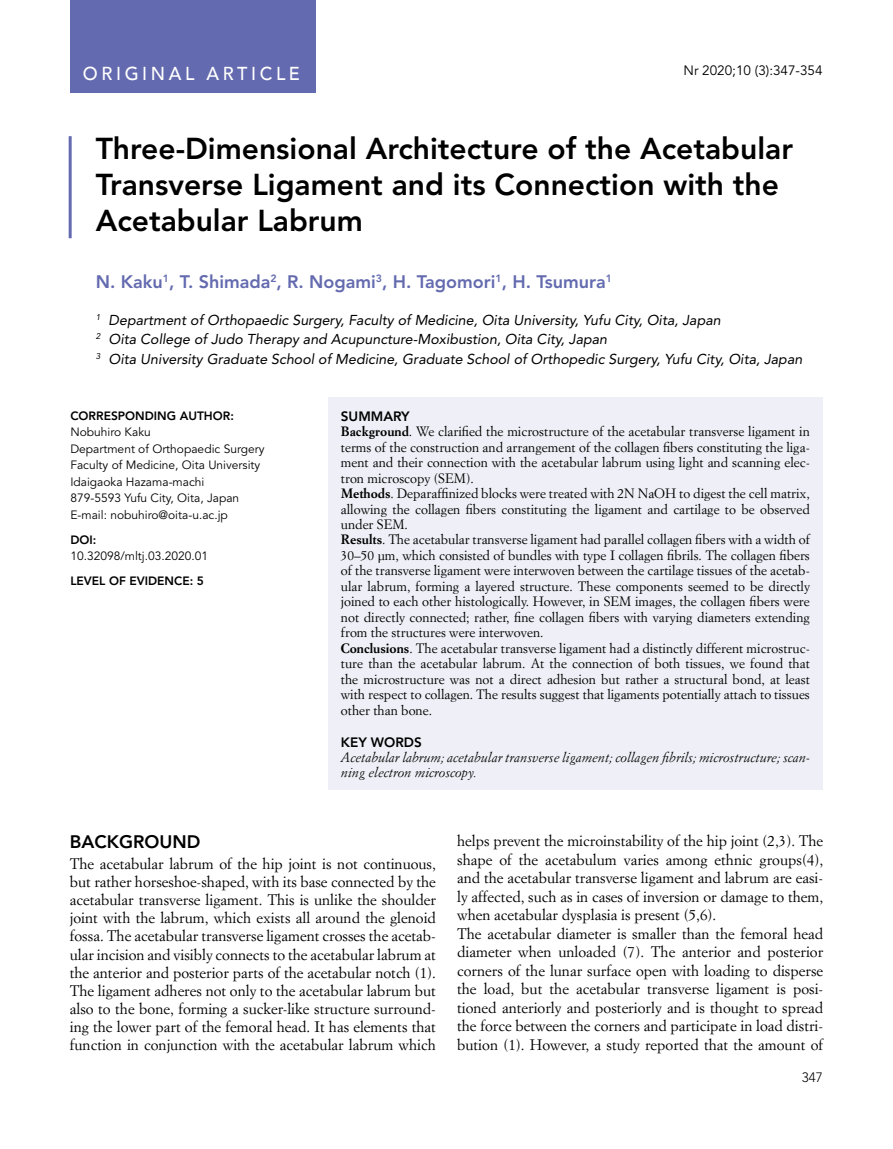
<style>
.page{position:relative;width:893px;height:1149px;background:#fff}
.page>*{position:absolute;margin:0;border:0;box-sizing:border-box;transform-origin:0 0}
.t1{font:800 30px/36px "Avenir LT Std";color:#000}
.t2{font:500 18.75px "Avenir";letter-spacing:.2em;color:#fff;scale:.96 1}
.t3{font:800 18px "Avenir LT Std";color:#636aaf}
.t4{font:800 18px "Avenir LT Std";color:#000}
.t5{font:15px/18.5px "Simoncini Garamond Std";color:#000;text-align:justify}
.t6{font:italic 14.25px/19.5px "Avenir LT Std";color:#000}
.t7{font:italic 13.5px/15.5px "Simoncini Garamond Std";color:#000}
.t8{font:13.5px "Avenir LT Std";color:#000}
.t9{font:800 13.5px "Avenir LT Std";color:#000}
.t10{font:300 13.5px "Avenir LT Std";color:#000}
.t11{font:13.35px/15.5px "Simoncini Garamond Std";color:#000}
.t12{font:12px/16.5px "Avenir LT Std";color:#000}
.t13{font:800 12px "Avenir LT Std";color:#000}
.s1{font-weight:700}
</style>
<div class="page">
<div style="left:70px;top:0;width:245px;height:92px;background:#636aaf"></div>
<hr style="left:69px;top:136px;width:3px;height:102px;background:#636aaf">
<div style="left:328px;top:397px;width:495px;height:393px;background:#eff0f7"></div>
<h2 class="t2" style="left:83px;top:57px;width:228px">ORIGINAL ARTICLE</h2>
<p class="t8" style="left:683px;top:63px;width:141px">Nr 2020;10 (3):347-354</p>
<h1 class="t1" style="left:96px;top:130px;width:699px">Three-Dimensional Architecture of the Acetabular<br>Transverse Ligament and its Connection with the<br>Acetabular Labrum</h1>
<h3 class="t3" style="left:96px;top:271px;width:518px">N. Kaku<sup>1</sup>, T. Shimada<sup>2</sup>, R. Nogami<sup>3</sup>, H. Tagomori<sup>1</sup>, H. Tsumura<sup>1</sup></h3>
<p class="t6" style="left:96px;top:310px;width:708px"><sup>1</sup> Department of Orthopaedic Surgery, Faculty of Medicine, Oita University, Yufu City, Oita, Japan<br><sup>2</sup> Oita College of Judo Therapy and Acupuncture-Moxibustion, Oita City, Japan<br><sup>3</sup> Oita University Graduate School of Medicine, Graduate School of Orthopedic Surgery, Yufu City, Oita, Japan</p>
<p class="t13" style="left:70px;top:408px;width:165px">CORRESPONDING AUTHOR:</p>
<p class="t12" style="left:70px;top:424px;width:196px">Nobuhiro Kaku<br>Department of Orthopaedic Surgery<br>Faculty of Medicine, Oita University<br>Idaigaoka Hazama-machi<br>879-5593 Yufu City, Oita, Japan<br>E-mail: nobuhiro@oita-u.ac.jp</p>
<p class="t13" style="left:70px;top:532px;width:27px">DOI:</p>
<p class="t12" style="left:70px;top:548px;width:139px">10.32098/mltj.03.2020.01</p>
<p class="t13" style="left:70px;top:573px;width:135px">LEVEL OF EVIDENCE: 5</p>
<p class="t9" style="left:341px;top:408px;width:70px">SUMMARY</p>
<p class="t11" style="left:341px;top:423px;width:471px"><span class="s1">Background</span>. We clarified the microstructure of the acetabular transverse ligament in terms of the construction and arrangement of the collagen fibers constituting the liga&shy;ment and their connection with the acetabular labrum using light and scanning elec&shy;tron microscopy (SEM).<br><span class="s1">Methods</span>. Deparaffinized blocks were treated with 2N NaOH to digest the cell matrix, allowing the collagen fibers constituting the ligament and cartilage to be observed under SEM.<br><span class="s1">Results</span>. The acetabular transverse ligament had parallel collagen fibers with a width of 30–50 µm, which consisted of bundles with type I collagen fibrils. The collagen fibers of the transverse ligament were interwoven between the cartilage tissues of the acetab&shy;ular labrum, forming a layered structure. These components seemed to be directly joined to each other histologically. However, in SEM images, the collagen fibers were not directly connected; rather, fine collagen fibers with varying diameters extending from the structures were interwoven.<br><span class="s1">Conclusions</span>. The acetabular transverse ligament had a distinctly different microstruc&shy;ture than the acetabular labrum. At the connection of both tissues, we found that the microstructure was not a direct adhesion but rather a structural bond, at least with respect to collagen. The results suggest that ligaments potentially attach to tissues other than bone.</p>
<p class="t9" style="left:341px;top:733px;width:82px">KEY WORDS</p>
<p class="t7" style="left:341px;top:749px;width:470px">Acetabular labrum; acetabular transverse ligament; collagen fibrils; microstructure; scan&shy;ning electron microscopy.</p>
<h3 class="t4" style="left:70px;top:831px;width:132px">BACKGROUND</h3>
<p class="t5" style="left:70px;top:854px;width:368px;line-height:18px">The acetabular labrum of the hip joint is not continuous, but rather horseshoe-shaped, with its base connected by the acetabular transverse ligament. This is unlike the shoulder joint with the labrum, which exists all around the glenoid fossa. The acetabular transverse ligament crosses the acetab&shy;ular incision and visibly connects to the acetabular labrum at the anterior and posterior parts of the acetabular notch (1).<br>The ligament adheres not only to the acetabular labrum but also to the bone, forming a sucker-like structure surround&shy;ing the lower part of the femoral head. It has elements that function in conjunction with the acetabular labrum which</p>
<p class="t5" style="left:457px;top:831px;width:368px;text-align:left">helps prevent the microinstability of the hip joint (2,3). The shape of the acetabulum varies among ethnic groups(4), and the acetabular transverse ligament and labrum are easi&shy;ly affected, such as in cases of inversion or damage to them, when acetabular dysplasia is present (5,6).<br>The acetabular diameter is smaller than the femoral head diameter when unloaded (7). The anterior and posterior corners of the lunar surface open with loading to disperse the load, but the acetabular transverse ligament is posi&shy;tioned anteriorly and posteriorly and is thought to spread the force between the corners and participate in load distri&shy;bution (1). However, a study reported that the amount of</p>
<p class="t10" style="left:802px;top:1068px;width:23px">347</p>
</div>
